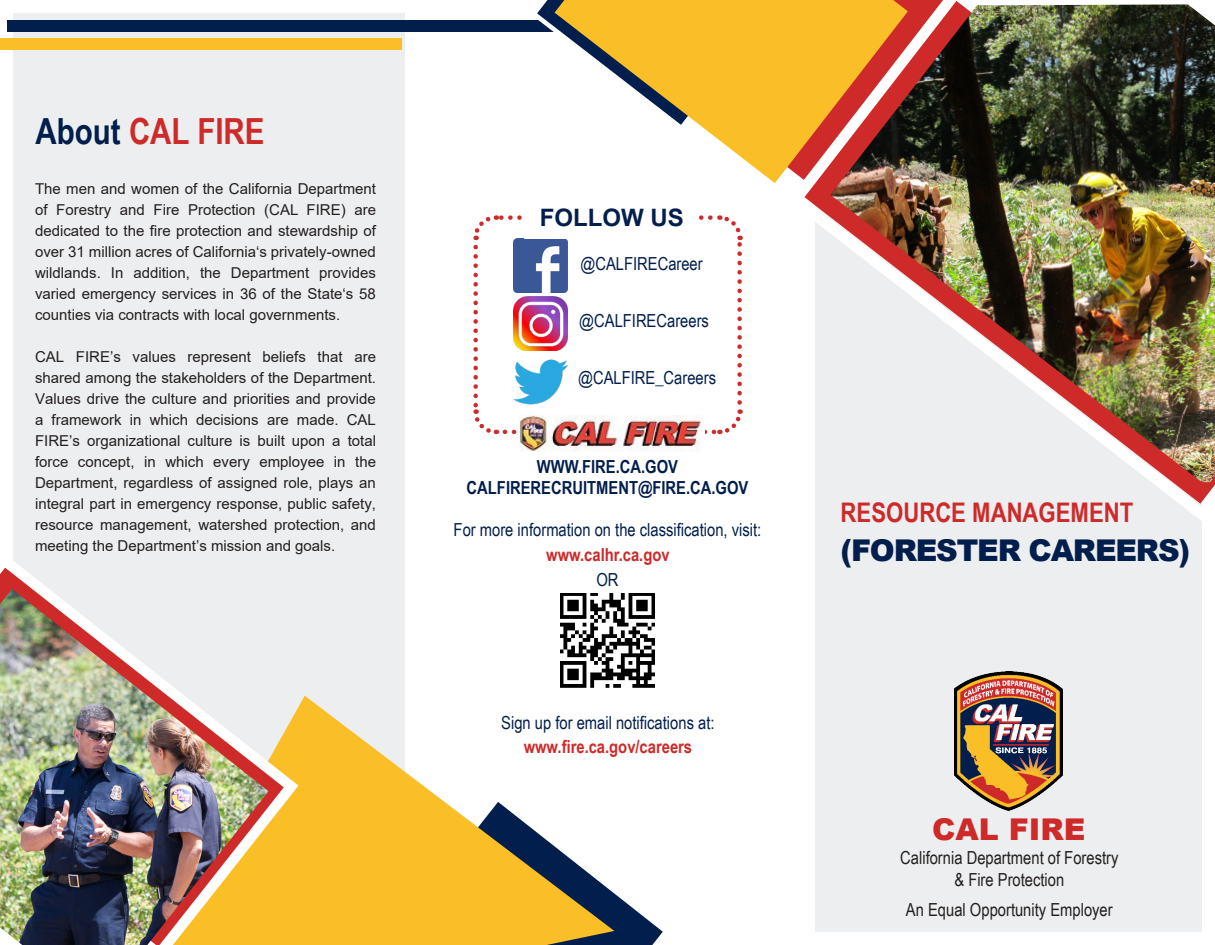
<style>
.page{position:relative;width:1215px;height:945px;background:#fff}
.page>*{position:absolute;margin:0;border:0;box-sizing:border-box;transform-origin:0 0}
.t1{font:700 36px "Arial Narrow";color:#cd2a29}
.t2{font:900 30px "Arial";letter-spacing:-.04em;color:#021e4d}
.t3{font:900 30px "Arial";color:#cd2a29}
.t4{font:700 27px "Arial Narrow";color:#cd2a29}
.t5{font:700 24px "Arial";color:#021e4d}
.t6{font:18px "Arial Narrow";color:#021e4d}
.t7{font:18px "Arial Narrow";color:#231f20}
.t8{font:700 18px "Arial Narrow";color:#021e4d}
.t9{font:700 18px "Arial Narrow";color:#cd2a29}
.t10{font:15px/21px "Arial";color:#231f20;text-align:justify}
.s1{color:#021e4d}
</style>
<div class="page">
<div style="left:14px;top:14px;width:391px;height:918px;background:#edeeef"></div>
<div style="left:0;top:38px;width:402px;height:12px;background:#fabf27"></div>
<div style="left:8px;top:21px;width:604px;height:11px;background:#021e4d"></div>
<svg style="left:473px;top:247px;width:24px;height:188px"></svg>
<svg style="left:505px;top:409px;width:238px;height:27px"></svg>
<svg style="left:718px;top:215px;width:25px;height:188px"></svg>
<svg style="left:473px;top:215px;width:237px;height:25px"></svg>
<svg style="left:528px;top:0;width:27px;height:32px"></svg>
<svg style="left:614px;top:893px;width:49px;height:52px"></svg>
<svg style="left:306px;top:696px;width:308px;height:249px;fill:#fabf27"></svg>
<div style="left:815px;top:198px;width:387px;height:734px;background:#edeeef"></div>
<img style="left:955px;top:671px;width:108px;height:139px">
<svg style="left:805px;top:198px;width:410px;height:323px"></svg>
<img style="left:830px;top:4px;width:385px;height:478px">
<svg style="left:0;top:546px;width:306px;height:399px"></svg>
<img style="left:908px;top:0;width:35px;height:180px">
<svg style="left:555px;top:0;width:353px;height:183px;fill:#fabf27"></svg>
<img style="left:0;top:589px;width:269px;height:356px">
<img style="left:520px;top:415px;width:184px;height:37px">
<img style="left:513px;top:238px;width:54px;height:54px">
<img style="left:513px;top:297px;width:54px;height:54px">
<img style="left:513px;top:359px;width:54px;height:46px">
<div style="left:524px;top:209px;width:175px;height:29px;background:#fff"></div>
<img style="left:561px;top:593px;width:93px;height:94px">
<p class="t1" style="left:36px;top:104px;width:231px"><span class="s1">About</span> CAL FIRE</p>
<p class="t10" style="left:35px;top:178px;width:342px">The men and women of the California Department of Forestry and Fire Protection (CAL FIRE) are dedicated to the fire protection and stewardship of over 31 million acres of California‘s privately-owned wildlands. In addition, the Department provides varied emergency services in 36 of the State‘s 58 counties via contracts with local governments.</p>
<p class="t10" style="left:35px;top:346px;width:342px">CAL FIRE’s values represent beliefs that are shared among the stakeholders of the Department.<br>Values drive the culture and priorities and provide a framework in which decisions are made. CAL FIRE’s organizational culture is built upon a total force concept, in which every employee in the Department, regardless of assigned role, plays an integral part in emergency response, public safety, resource management, watershed protection, and meeting the Department’s mission and goals.</p>
<p class="t5" style="left:540px;top:201px;width:145px">FOLLOW US</p>
<p class="t6" style="left:580px;top:251px;width:124px">@CALFIRECareer</p>
<p class="t6" style="left:579px;top:307px;width:131px">@CALFIRECareers</p>
<p class="t6" style="left:578px;top:364px;width:140px">@CALFIRE_Careers</p>
<p class="t8" style="left:537px;top:453px;width:143px">WWW.FIRE.CA.GOV</p>
<p class="t8" style="left:467px;top:474px;width:283px">CALFIRERECRUITMENT@FIRE.CA.GOV</p>
<p class="t6" style="left:454px;top:517px;width:309px">For more information on the classification, visit:</p>
<p class="t9" style="left:546px;top:541px;width:125px">www.calhr.ca.gov</p>
<p class="t6" style="left:596px;top:566px;width:24px">OR</p>
<p class="t6" style="left:501px;top:709px;width:215px">Sign up for email notifications at:</p>
<p class="t9" style="left:524px;top:733px;width:170px">www.fire.ca.gov/careers</p>
<p class="t4" style="left:841px;top:492px;width:294px">RESOURCE MANAGEMENT</p>
<p class="t2" style="left:841px;top:528px;width:351px">(FORESTER CAREERS)</p>
<p class="t3" style="left:932px;top:808px;width:155px">CAL FIRE</p>
<p class="t7" style="left:900px;top:845px;width:220px">California Department of Forestry</p>
<p class="t7" style="left:954px;top:866px;width:111px">&amp; Fire Protection</p>
<p class="t7" style="left:906px;top:897px;width:208px">An Equal Opportunity Employer</p>
</div>
